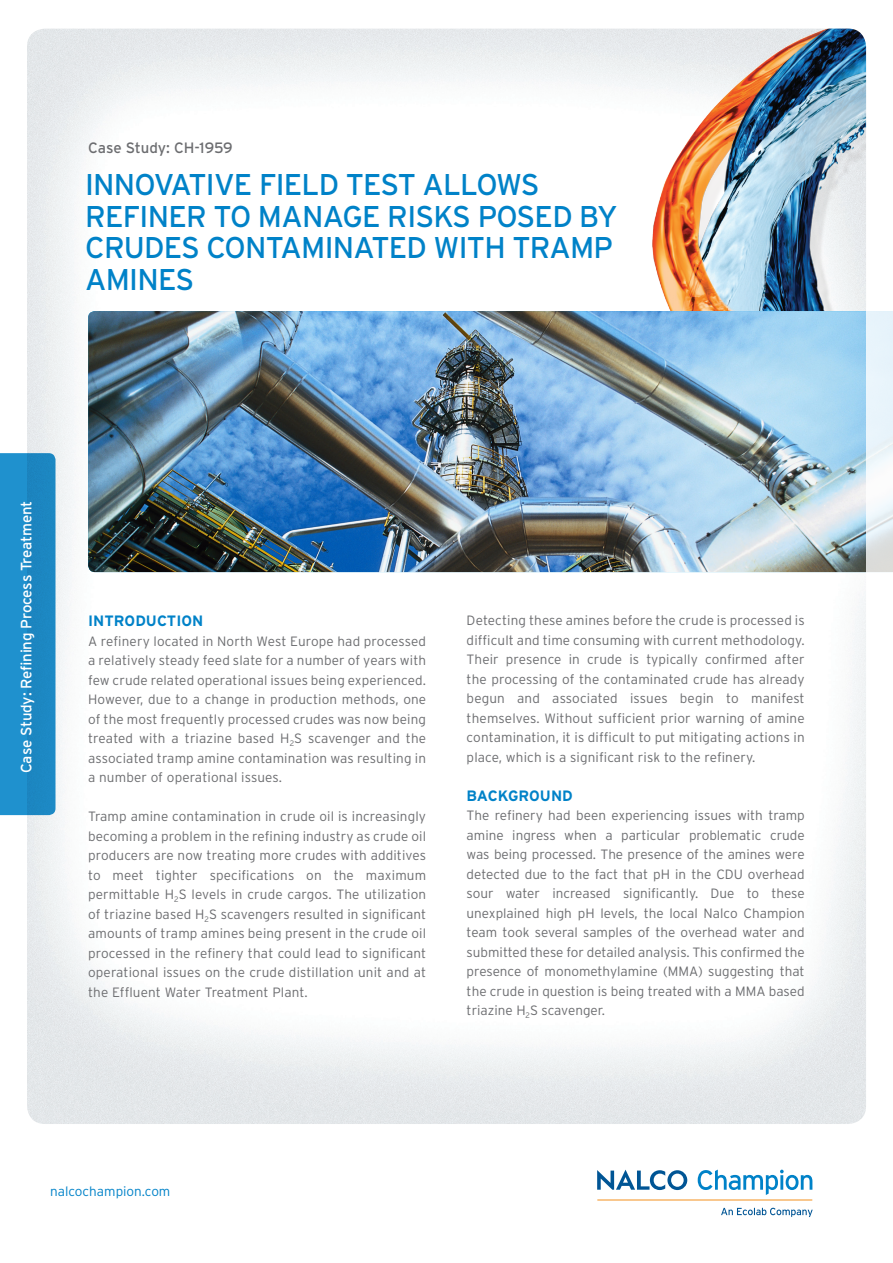
<style>
.page{position:relative;width:893px;height:1263px;background:#fff}
.page>*{position:absolute;margin:0;border:0;box-sizing:border-box;transform-origin:0 0}
.Big_title{font:30px/31.5px "Interstate";letter-spacing:-.025em;color:#0082c8}
.t1{font:15px "Interstate";letter-spacing:-.015em;color:#fff}
.t2{font:15px "Interstate";letter-spacing:-.005em;color:#6c6d70}
.subhead{font:700 15px "Interstate";color:#0082c8}
._9_pt_copy{font:700 15px "Interstate";color:#0082c8}
._9_pt_copy-2{font:300 13.5px/19.5px "Interstate";letter-spacing:.01em;color:#6c6d70;text-align:justify}
.Sub_title{font:300 13.5px/19.5px "Interstate";color:#6c6d70;text-align:justify}
.t3{font:300 13.5px "Interstate";color:#0082c8}
</style>
<div class="page">
<img style="left:645px;top:29px;width:221px;height:282px">
<svg style="left:698px;top:1169px;width:114px;height:26px"></svg>
<svg style="left:597px;top:1169px;width:90px;height:21px"></svg>
<hr style="left:597px;top:1200px;width:215px;height:1px;background:#f4901d">
<svg style="left:721px;top:1207px;width:92px;height:10px"></svg>
<svg style="left:0;top:453px;width:56px;height:362px;background:#1f8cc8"></svg>
<img style="left:88px;top:311px;width:778px;height:261px">
<svg style="left:866px;top:311px;width:27px;height:261px;fill:#e8f4fb"></svg>
<p class="t2" style="left:88px;top:139px;width:146px">Case Study: CH-1959</p>
<p class="Big_title" style="left:85px;top:169px;width:534px">INNOVATIVE FIELD TEST ALLOWS<br>REFINER TO MANAGE RISKS POSED BY<br>CRUDES CONTAMINATED WITH TRAMP<br>AMINES</p>
<p class="t1" style="left:18px;top:773px;width:274px;rotate:-90deg">Case Study: Refining Process Treatment</p>
<p class="subhead" style="left:88px;top:613px;width:117px">INTRODUCTION</p>
<p class="_9_pt_copy-2" style="left:88px;top:631px;width:340px">A refinery located in North West Europe had processed a relatively steady feed slate for a number of years with few crude related operational issues being experienced.<br>However, due to a change in production methods, one of the most frequently processed crudes was now being treated with a triazine based H<sub>2</sub>S scavenger and the associated tramp amine contamination was resulting in a number of operational issues.</p>
<p class="_9_pt_copy-2" style="left:88px;top:807px;width:340px">Tramp amine contamination in crude oil is increasingly becoming a problem in the refining industry as crude oil producers are now treating more crudes with additives to meet tighter specifications on the maximum permittable H<sub>2</sub>S levels in crude cargos. The utilization of triazine based H<sub>2</sub>S scavengers resulted in significant amounts of tramp amines being present in the crude oil processed in the refinery that could lead to significant operational issues on the crude distillation unit and at the Effluent Water Treatment Plant.</p>
<p class="_9_pt_copy-2" style="left:467px;top:610px;width:340px">Detecting these amines before the crude is processed is difficult and time consuming with current methodology.<br>Their presence in crude is typically confirmed after the processing of the contaminated crude has already begun and associated issues begin to manifest themselves. Without sufficient prior warning of amine contamination, it is difficult to put mitigating actions in place, which is a significant risk to the refinery.</p>
<p class="_9_pt_copy" style="left:467px;top:787px;width:108px">BACKGROUND</p>
<p class="Sub_title" style="left:467px;top:805px;width:340px">The refinery had been experiencing issues with tramp amine ingress when a particular problematic crude was being processed. The presence of the amines were detected due to the fact that pH in the CDU overhead sour water increased significantly. Due to these unexplained high pH levels, the local Nalco Champion team took several samples of the overhead water and submitted these for detailed analysis. This confirmed the presence of monomethylamine (MMA) suggesting that the crude in question is being treated with a MMA based triazine H<sub>2</sub>S scavenger.</p>
<p class="t3" style="left:50px;top:1183px;width:122px">nalcochampion.com</p>
</div>
